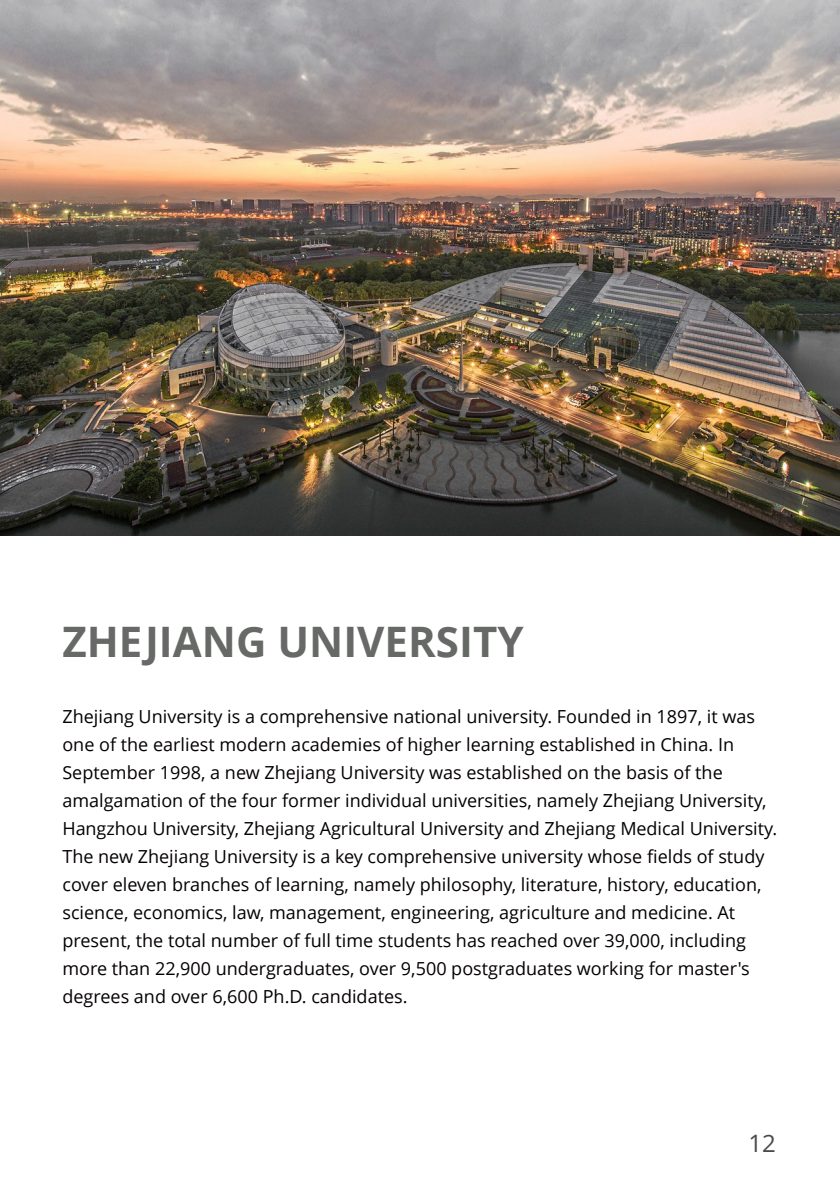
<style>
.page{position:relative;width:840px;height:1191px;background:#fff}
.page>*{position:absolute;margin:0;border:0;box-sizing:border-box;transform-origin:0 0}
.t1{font:700 42px "Open Sans";color:#676967}
.t2{font:24px "Open Sans";color:#4c4948}
.t3{font:18px/28px "Open Sans";color:#050000}
</style>
<div class="page">
<img style="left:0;top:0;width:839px;height:536px">
<h1 class="t1" style="left:62px;top:611px;width:462px">ZHEJIANG UNIVERSITY</h1>
<p class="t3" style="left:62px;top:702px;width:715px">Zhejiang University is a comprehensive national university. Founded in 1897, it was one of the earliest modern academies of higher learning established in China. In September 1998, a new Zhejiang University was established on the basis of the amalgamation of the four former individual universities, namely Zhejiang University, Hangzhou University, Zhejiang Agricultural University and Zhejiang Medical University.<br>The new Zhejiang University is a key comprehensive university whose fields of study cover eleven branches of learning, namely philosophy, literature, history, education, science, economics, law, management, engineering, agriculture and medicine. At present, the total number of full time students has reached over 39,000, including more than 22,900 undergraduates, over 9,500 postgraduates working for master's degrees and over 6,600 Ph.D. candidates.</p>
<h2 class="t2" style="left:747px;top:1127px;width:29px">12</h2>
</div>
